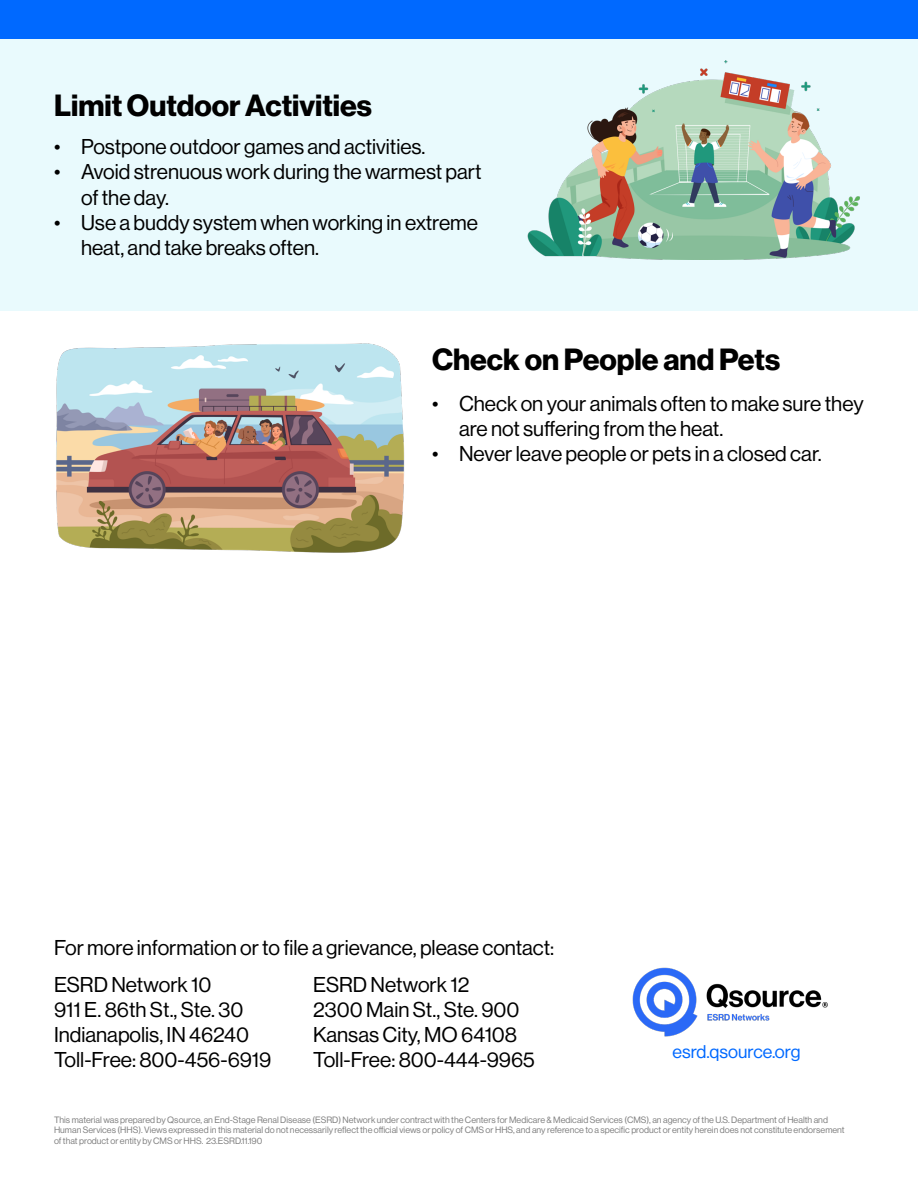
<style>
.page{position:relative;width:918px;height:1188px;background:#fff}
.page>*{position:absolute;margin:0;border:0;box-sizing:border-box;transform-origin:0 0}
.Basic_Numbers_Level_3{font:30px "N Haas Grotesk DS Pro 75 Bd";color:#000}
._12_pt_Paragraph{font:21px/25.2px "N Haas Grotesk DS Pro 55 Rg";color:#000}
.Blue_URL{font:18px "N Haas Grotesk DS Pro 55 Rg";color:#0069ff}
.t1{font:9px/10.8px "N Haas Grotesk DS Pro 55 Rg";color:#7f7f7f}
</style>
<div class="page">
<div style="left:0;top:34px;width:918px;height:277px;background:#e9fafd"></div>
<img style="left:527px;top:61px;width:333px;height:198px">
<img style="left:56px;top:343px;width:349px;height:210px">
<img style="left:632px;top:967px;width:196px;height:70px">
<div style="left:0;top:0;width:918px;height:39px;background:#0069ff"></div>
<p class="Basic_Numbers_Level_3" style="left:54px;top:88px;width:320px">Limit Outdoor Activities</p>
<p class="_12_pt_Paragraph" style="left:54px;top:134px;width:373px">• Postpone outdoor games and activities.</p>
<p class="_12_pt_Paragraph" style="left:81px;top:160px;width:402px;text-indent:-27px">• Avoid strenuous work during the warmest part of the day.</p>
<p class="_12_pt_Paragraph" style="left:81px;top:210px;width:399px;text-indent:-27px">• Use a buddy system when working in extreme heat, and take breaks often.</p>
<p class="Basic_Numbers_Level_3" style="left:432px;top:342px;width:350px">Check on People and Pets</p>
<p class="_12_pt_Paragraph" style="left:459px;top:391px;width:406px;text-indent:-27px">• Check on your animals often to make sure they are not suffering from the heat.</p>
<p class="_12_pt_Paragraph" style="left:432px;top:441px;width:391px">• Never leave people or pets in a closed car.</p>
<p class="_12_pt_Paragraph" style="left:54px;top:930px;width:502px;line-height:36.2px">For more information or to file a grievance, please contact:<br>ESRD Network 10</p>
<p class="_12_pt_Paragraph" style="left:54px;top:997px;width:219px">911 E. 86th St., Ste. 30<br>Indianapolis, IN 46240<br>Toll-Free: 800-456-6919</p>
<p class="_12_pt_Paragraph" style="left:313px;top:972px;width:223px">ESRD Network 12<br>2300 Main St., Ste. 900<br>Kansas City, MO 64108<br>Toll-Free: 800-444-9965</p>
<p class="Blue_URL" style="left:673px;top:1042px;width:129px">esrd.qsource.org</p>
<p class="t1" style="left:54px;top:1114px;width:792px">This material was prepared by Qsource, an End-Stage Renal Disease (ESRD) Network under contract with the Centers for Medicare &amp; Medicaid Services (CMS), an agency of the U.S. Department of Health and<br>Human Services (HHS). Views expressed in this material do not necessarily reflect the official views or policy of CMS or HHS, and any reference to a specific product or entity herein does not constitute endorsement of that product or entity by CMS or HHS. 23.ESRD.11.190</p>
</div>
